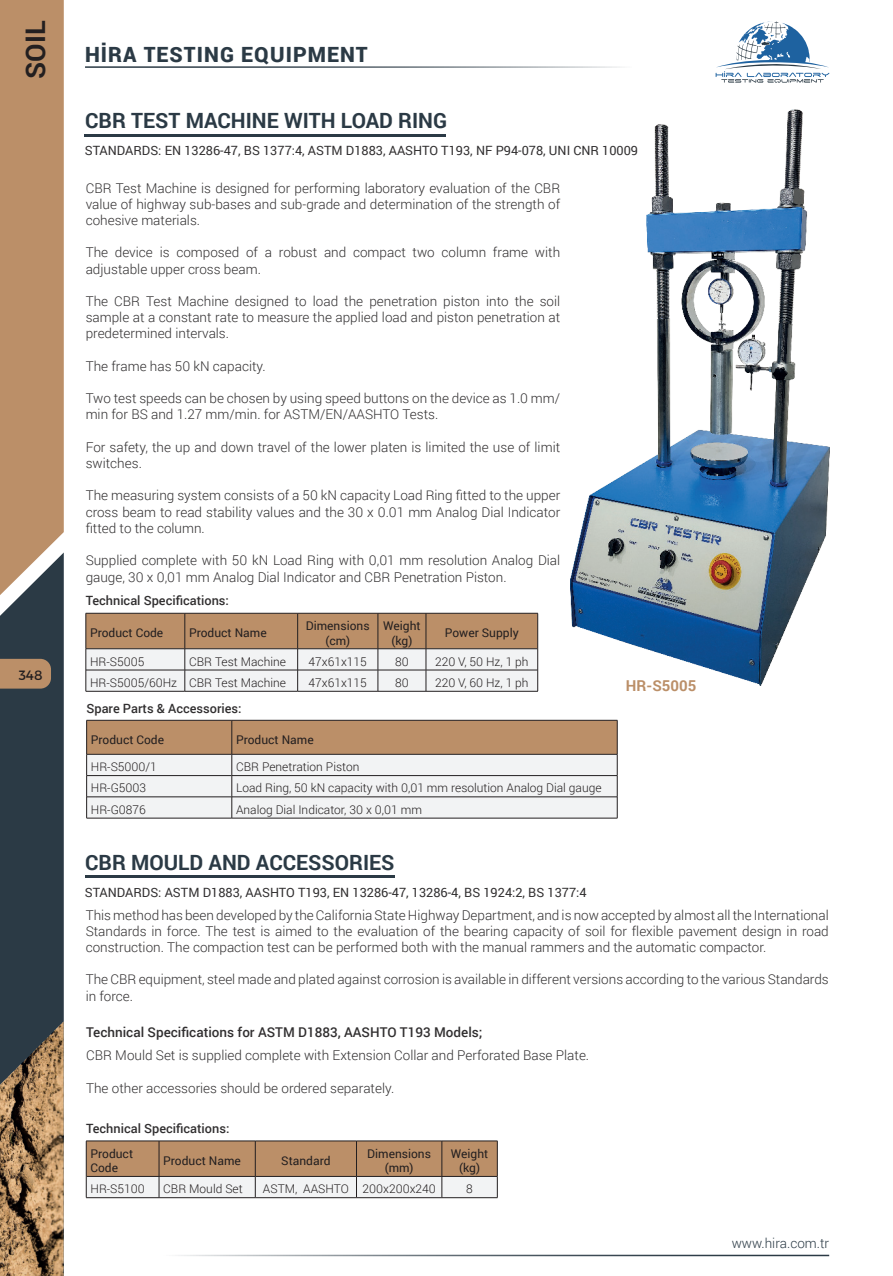
<style>
.page{position:relative;width:893px;height:1276px;background:#fff}
.page>*{position:absolute;margin:0;border:0;box-sizing:border-box;transform-origin:0 0}
.t1{font:700 27px "Roboto";color:#231f20}
.BAŞLIK-8{font:700 21px "Roboto";color:#2b3a45}
.t2{font:900 21px "Roboto";letter-spacing:.05em;color:#2b3a45}
.KOD_NUMARASI-8{font:700 15px "Roboto";color:#bb8f68}
.Normal_pra{font:300 13.5px/16.2px "Roboto";color:#312f30}
.Normal_pra-2{font:500 13.5px "Roboto";color:#312f30}
.t3{font:300 13.5px "Roboto";color:#2b3a45}
.t4{font:13.5px "Montserrat";color:#231f20}
.Normal_pra-3{font:12.75px "Roboto";color:#312f30}
.Normal_pra-4{font:500 12.75px "Roboto";color:#312f30}
.t5{font:300 12px "Roboto";color:#231f20}
.t6{font:12px/14.4px "Roboto";color:#231f20}
</style>
<div class="page">
<div style="left:0;top:608px;width:64px;height:413px;background:#2b3a45"></div>
<svg style="left:0;top:0;width:64px;height:608px;background:#b78f6b"></svg>
<svg style="left:0;top:659px;width:51px;height:29px"></svg>
<img style="left:0;top:1021px;width:64px;height:255px">
<svg style="left:716px;top:21px;width:113px;height:62px"></svg>
<hr style="left:85px;top:66px;width:631px;height:2px;background:#2b3a45">
<hr style="left:64px;top:1254px;width:765px;height:2px;background:#2b3a45">
<img style="left:570px;top:110px;width:259px;height:576px">
<hr style="left:86px;top:691px;width:99px;height:1px;background:#231f20">
<hr style="left:185px;top:691px;width:113px;height:1px;background:#231f20">
<hr style="left:298px;top:691px;width:80px;height:1px;background:#231f20">
<hr style="left:378px;top:691px;width:48px;height:1px;background:#231f20">
<hr style="left:426px;top:691px;width:112px;height:1px;background:#231f20">
<svg style="left:86px;top:613px;width:452px;height:78px"></svg>
<hr style="left:86px;top:1197px;width:73px;height:1px;background:#231f20">
<hr style="left:159px;top:1197px;width:96px;height:1px;background:#231f20">
<hr style="left:255px;top:1197px;width:101px;height:1px;background:#231f20">
<hr style="left:356px;top:1197px;width:86px;height:1px;background:#231f20">
<hr style="left:442px;top:1197px;width:55px;height:1px;background:#231f20">
<hr style="left:86px;top:1140px;width:73px;height:1px;background:#231f20">
<hr style="left:159px;top:1140px;width:96px;height:1px;background:#231f20">
<hr style="left:255px;top:1140px;width:101px;height:1px;background:#231f20">
<hr style="left:356px;top:1140px;width:86px;height:1px;background:#231f20">
<hr style="left:442px;top:1140px;width:55px;height:1px;background:#231f20">
<svg style="left:86px;top:1141px;width:412px;height:56px"></svg>
<hr style="left:86px;top:818px;width:146px;height:1px;background:#231f20">
<hr style="left:232px;top:818px;width:385px;height:1px;background:#231f20">
<svg style="left:86px;top:720px;width:532px;height:98px"></svg>
<hr style="left:85px;top:134px;width:361px;height:2px;background:#2b3a45">
<hr style="left:85px;top:875px;width:310px;height:3px;background:#2b3a45">
<h1 class="t1" style="left:17px;top:79px;width:60px;rotate:-90deg">SOIL</h1>
<p class="t4" style="left:19px;top:664px;width:25px">348</p>
<h2 class="t2" style="left:85px;top:40px;width:284px">HİRA TESTING EQUIPMENT</h2>
<p class="BAŞLIK-8" style="left:85px;top:106px;width:364px">CBR TEST MACHINE WITH LOAD RING</p>
<p class="Normal_pra-3" style="left:85px;top:142px;width:555px">STANDARDS: EN 13286-47, BS 1377:4, ASTM D1883, AASHTO T193, NF P94-078, UNI CNR 10009</p>
<p class="Normal_pra" style="left:86px;top:179px;width:476px;text-align:justify">CBR Test Machine is designed for performing laboratory evaluation of the CBR value of highway sub-bases and sub-grade and determination of the strength of cohesive materials.</p>
<p class="Normal_pra" style="left:86px;top:244px;width:476px">The device is composed of a robust and compact two column frame with adjustable upper cross beam.</p>
<p class="Normal_pra" style="left:86px;top:293px;width:476px;text-align:justify">The CBR Test Machine designed to load the penetration piston into the soil sample at a constant rate to measure the applied load and piston penetration at predetermined intervals.</p>
<p class="Normal_pra" style="left:86px;top:357px;width:181px">The frame has 50 kN capacity.</p>
<p class="Normal_pra" style="left:86px;top:390px;width:476px">Two test speeds can be chosen by using speed buttons on the device as 1.0 mm/ min for BS and 1.27 mm/min. for ASTM/EN/AASHTO Tests.</p>
<p class="Normal_pra" style="left:86px;top:438px;width:476px">For safety, the up and down travel of the lower platen is limited the use of limit switches.</p>
<p class="Normal_pra" style="left:86px;top:487px;width:476px;text-align:justify">The measuring system consists of a 50 kN capacity Load Ring fitted to the upper cross beam to read stability values and the 30 x 0.01 mm Analog Dial Indicator fitted to the column.</p>
<p class="Normal_pra" style="left:86px;top:552px;width:476px">Supplied complete with 50 kN Load Ring with 0,01 mm resolution Analog Dial gauge, 30 x 0,01 mm Analog Dial Indicator and CBR Penetration Piston.</p>
<p class="Normal_pra-4" style="left:86px;top:591px;width:145px">Technical Specifications:</p>
<p class="t6" style="left:90px;top:625px;width:75px">Product Code</p>
<p class="t6" style="left:189px;top:625px;width:79px">Product Name</p>
<p class="t6" style="left:306px;top:618px;width:65px">Dimensions</p>
<p class="t6" style="left:325px;top:632px;width:26px">(cm)</p>
<p class="t6" style="left:383px;top:618px;width:39px">Weight</p>
<p class="t6" style="left:391px;top:632px;width:22px">(kg)</p>
<p class="t6" style="left:445px;top:625px;width:75px">Power Supply</p>
<p class="t5" style="left:90px;top:653px;width:56px">HR-S5005</p>
<p class="t5" style="left:189px;top:653px;width:99px">CBR Test Machine</p>
<p class="t5" style="left:309px;top:653px;width:60px">47x61x115</p>
<p class="t5" style="left:395px;top:653px;width:15px">80</p>
<p class="t5" style="left:435px;top:653px;width:95px">220 V, 50 Hz, 1 ph</p>
<p class="t5" style="left:90px;top:674px;width:89px">HR-S5005/60Hz</p>
<p class="t5" style="left:189px;top:674px;width:99px">CBR Test Machine</p>
<p class="t5" style="left:309px;top:674px;width:60px">47x61x115</p>
<p class="t5" style="left:395px;top:674px;width:15px">80</p>
<p class="t5" style="left:435px;top:674px;width:95px">220 V, 60 Hz, 1 ph</p>
<p class="Normal_pra-4" style="left:86px;top:699px;width:157px">Spare Parts &amp; Accessories:</p>
<p class="t6" style="left:91px;top:731px;width:75px">Product Code</p>
<p class="t6" style="left:236px;top:731px;width:79px">Product Name</p>
<p class="t5" style="left:91px;top:758px;width:68px">HR-S5000/1</p>
<p class="t5" style="left:236px;top:758px;width:125px">CBR Penetration Piston</p>
<p class="t5" style="left:91px;top:780px;width:57px">HR-G5003</p>
<p class="t5" style="left:236px;top:780px;width:367px">Load Ring, 50 kN capacity with 0,01 mm resolution Analog Dial gauge</p>
<p class="t5" style="left:91px;top:801px;width:56px">HR-G0876</p>
<p class="t5" style="left:236px;top:801px;width:187px">Analog Dial Indicator, 30 x 0,01 mm</p>
<p class="BAŞLIK-8" style="left:85px;top:847px;width:311px">CBR MOULD AND ACCESSORIES</p>
<p class="Normal_pra-3" style="left:85px;top:883px;width:503px">STANDARDS: ASTM D1883, AASHTO T193, EN 13286-47, 13286-4, BS 1924:2, BS 1377:4</p>
<p class="KOD_NUMARASI-8" style="left:626px;top:675px;width:72px">HR-S5005</p>
<p class="Normal_pra" style="left:86px;top:906px;width:745px;text-align:justify">This method has been developed by the California State Highway Department, and is now accepted by almost all the International Standards in force. The test is aimed to the evaluation of the bearing capacity of soil for flexible pavement design in road construction. The compaction test can be performed both with the manual rammers and the automatic compactor.</p>
<p class="Normal_pra" style="left:86px;top:971px;width:745px">The CBR equipment, steel made and plated against corrosion is available in different versions according to the various Standards in force.</p>
<p class="Normal_pra-2" style="left:86px;top:1022px;width:398px">Technical Specifications for ASTM D1883, AASHTO T193 Models;</p>
<p class="Normal_pra" style="left:86px;top:1047px;width:505px">CBR Mould Set is supplied complete with Extension Collar and Perforated Base Plate.</p>
<p class="Normal_pra" style="left:86px;top:1079px;width:310px">The other accessories should be ordered separately.</p>
<p class="Normal_pra-4" style="left:86px;top:1119px;width:145px">Technical Specifications:</p>
<p class="t6" style="left:91px;top:1145px;width:44px">Product<br>Code</p>
<p class="t6" style="left:163px;top:1153px;width:79px">Product Name</p>
<p class="t6" style="left:281px;top:1153px;width:51px">Standard</p>
<p class="t6" style="left:367px;top:1145px;width:65px">Dimensions</p>
<p class="t6" style="left:385px;top:1160px;width:30px">(mm)</p>
<p class="t6" style="left:451px;top:1145px;width:39px">Weight</p>
<p class="t6" style="left:459px;top:1160px;width:22px">(kg)</p>
<p class="t5" style="left:91px;top:1180px;width:56px">HR-S5100</p>
<p class="t5" style="left:163px;top:1180px;width:81px">CBR Mould Set</p>
<p class="t5" style="left:263px;top:1180px;width:87px">ASTM, AASHTO</p>
<p class="t5" style="left:362px;top:1180px;width:75px">200x200x240</p>
<p class="t5" style="left:466px;top:1180px;width:8px">8</p>
<p class="t3" style="left:732px;top:1233px;width:99px">www.hira.com.tr</p>
</div>
